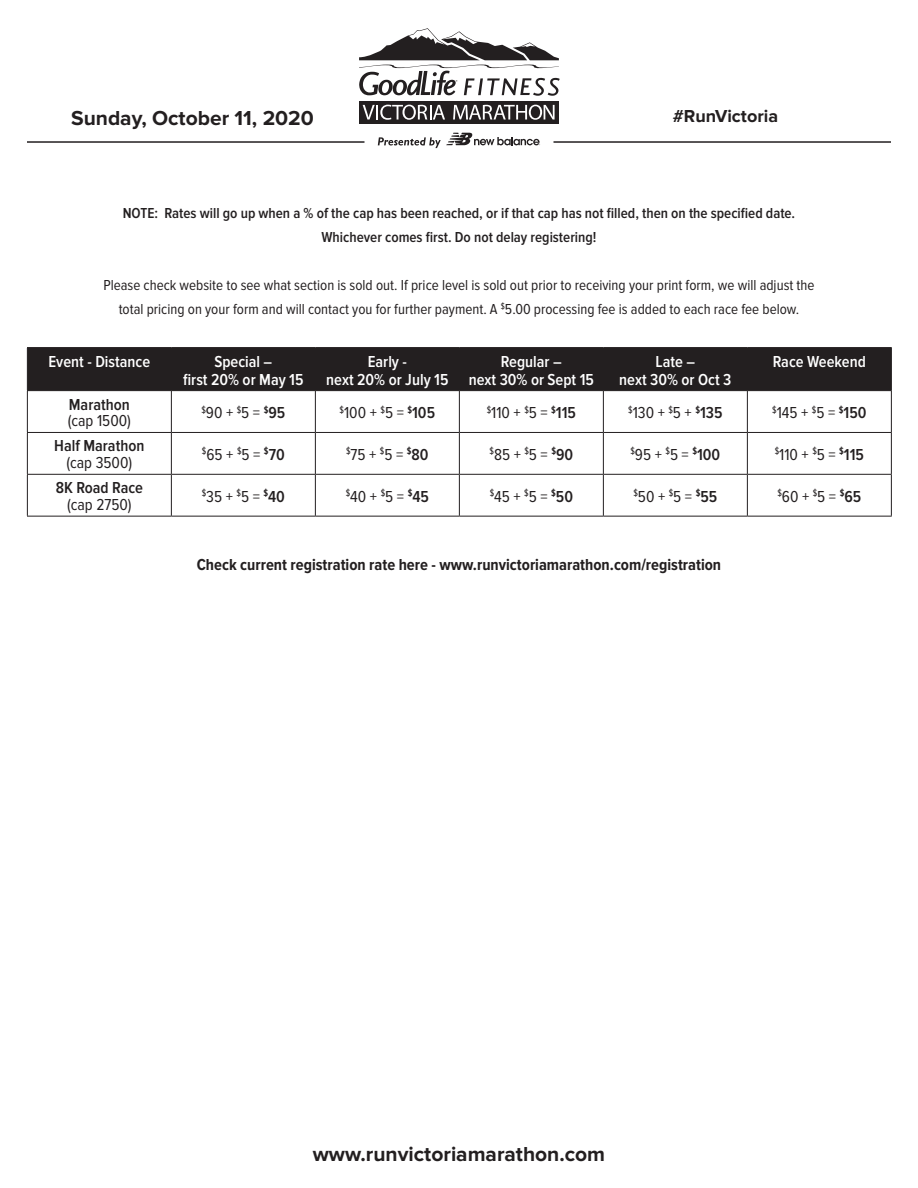
<style>
.page{position:relative;width:918px;height:1188px;background:#fff}
.page>*{position:absolute;margin:0;border:0;box-sizing:border-box;transform-origin:0 0}
.t1{font:700 21px "Proxima Nova";color:#231f20}
.t2{font:700 18px "Proxima Nova";color:#231f20}
.t3{font:16.5px "Proxima Nova Cond";color:#231f20}
.t4{font:600 16.5px/18px "Proxima Nova Cond";color:#fff;text-align:center}
.t5{font:700 16.5px "Proxima Nova Cond";color:#231f20}
.t6{font:600 16.5px "Proxima Nova Cond";color:#231f20}
.t7{font:15px/24px "Proxima Nova Cond";color:#231f20;text-align:center}
.t8{font:600 15px/24px "Proxima Nova Cond";color:#231f20;text-align:center}
.s1{font-weight:600}
</style>
<div class="page">
<div style="left:359px;top:101px;width:200px;height:22px;background:#231f20"></div>
<svg style="left:363px;top:105px;width:82px;height:15px"></svg>
<svg style="left:453px;top:105px;width:102px;height:15px"></svg>
<svg style="left:359px;top:28px;width:201px;height:68px"></svg>
<svg style="left:378px;top:133px;width:162px;height:15px"></svg>
<hr style="left:27px;top:141px;width:337px;height:2px;background:#231f20">
<hr style="left:554px;top:141px;width:337px;height:2px;background:#231f20">
<div style="left:28px;top:348px;width:863px;height:42px;background:#231f20"></div>
<hr style="left:27px;top:347px;width:144px;height:1px;background:#231f20">
<hr style="left:27px;top:348px;width:1px;height:42px;background:#231f20">
<hr style="left:171px;top:347px;width:144px;height:1px;background:#231f20">
<hr style="left:171px;top:348px;width:1px;height:42px;background:#231f20">
<hr style="left:315px;top:347px;width:144px;height:1px;background:#231f20">
<hr style="left:315px;top:348px;width:1px;height:42px;background:#231f20">
<hr style="left:459px;top:347px;width:144px;height:1px;background:#231f20">
<hr style="left:459px;top:348px;width:1px;height:42px;background:#231f20">
<hr style="left:603px;top:347px;width:144px;height:1px;background:#231f20">
<hr style="left:603px;top:348px;width:1px;height:42px;background:#231f20">
<hr style="left:747px;top:347px;width:145px;height:1px;background:#231f20">
<hr style="left:747px;top:348px;width:1px;height:42px;background:#231f20">
<hr style="left:891px;top:348px;width:1px;height:42px;background:#231f20">
<hr style="left:27px;top:390px;width:144px;height:1px;background:#231f20">
<hr style="left:171px;top:390px;width:144px;height:1px;background:#231f20">
<hr style="left:315px;top:390px;width:144px;height:1px;background:#231f20">
<hr style="left:459px;top:390px;width:144px;height:1px;background:#231f20">
<hr style="left:603px;top:390px;width:144px;height:1px;background:#231f20">
<hr style="left:747px;top:390px;width:145px;height:1px;background:#231f20">
<hr style="left:27px;top:391px;width:1px;height:41px;background:#231f20">
<hr style="left:171px;top:391px;width:1px;height:41px;background:#231f20">
<hr style="left:315px;top:391px;width:1px;height:41px;background:#231f20">
<hr style="left:459px;top:391px;width:1px;height:41px;background:#231f20">
<hr style="left:603px;top:391px;width:1px;height:41px;background:#231f20">
<hr style="left:747px;top:391px;width:1px;height:41px;background:#231f20">
<hr style="left:891px;top:391px;width:1px;height:41px;background:#231f20">
<hr style="left:27px;top:432px;width:144px;height:1px;background:#231f20">
<hr style="left:27px;top:433px;width:1px;height:41px;background:#231f20">
<hr style="left:171px;top:432px;width:144px;height:1px;background:#231f20">
<hr style="left:171px;top:433px;width:1px;height:41px;background:#231f20">
<hr style="left:315px;top:432px;width:144px;height:1px;background:#231f20">
<hr style="left:315px;top:433px;width:1px;height:41px;background:#231f20">
<hr style="left:459px;top:432px;width:144px;height:1px;background:#231f20">
<hr style="left:459px;top:433px;width:1px;height:41px;background:#231f20">
<hr style="left:603px;top:432px;width:144px;height:1px;background:#231f20">
<hr style="left:603px;top:433px;width:1px;height:41px;background:#231f20">
<hr style="left:747px;top:432px;width:145px;height:1px;background:#231f20">
<hr style="left:747px;top:433px;width:1px;height:41px;background:#231f20">
<hr style="left:891px;top:433px;width:1px;height:41px;background:#231f20">
<hr style="left:27px;top:474px;width:144px;height:1px;background:#231f20">
<hr style="left:27px;top:475px;width:1px;height:41px;background:#231f20">
<hr style="left:171px;top:474px;width:144px;height:1px;background:#231f20">
<hr style="left:171px;top:475px;width:1px;height:41px;background:#231f20">
<hr style="left:315px;top:474px;width:144px;height:1px;background:#231f20">
<hr style="left:315px;top:475px;width:1px;height:41px;background:#231f20">
<hr style="left:459px;top:474px;width:144px;height:1px;background:#231f20">
<hr style="left:459px;top:475px;width:1px;height:41px;background:#231f20">
<hr style="left:603px;top:474px;width:144px;height:1px;background:#231f20">
<hr style="left:603px;top:475px;width:1px;height:41px;background:#231f20">
<hr style="left:747px;top:474px;width:145px;height:1px;background:#231f20">
<hr style="left:747px;top:475px;width:1px;height:41px;background:#231f20">
<hr style="left:891px;top:475px;width:1px;height:41px;background:#231f20">
<hr style="left:27px;top:516px;width:144px;height:1px;background:#231f20">
<hr style="left:171px;top:516px;width:144px;height:1px;background:#231f20">
<hr style="left:315px;top:516px;width:144px;height:1px;background:#231f20">
<hr style="left:459px;top:516px;width:144px;height:1px;background:#231f20">
<hr style="left:603px;top:516px;width:144px;height:1px;background:#231f20">
<hr style="left:747px;top:516px;width:145px;height:1px;background:#231f20">
<h1 class="t1" style="left:71px;top:106px;width:244px">Sunday, October 11, 2020</h1>
<p class="t2" style="left:673px;top:106px;width:107px">#RunVictoria</p>
<p class="t8" style="left:123px;top:202px;width:674px">NOTE: Rates will go up when a % of the cap has been reached, or if that cap has not filled, then on the specified date.<br>Whichever comes first. Do not delay registering!</p>
<p class="t7" style="left:103px;top:273px;width:713px">Please check website to see what section is sold out. If price level is sold out prior to receiving your print form, we will adjust the total pricing on your form and will contact you for further payment. A <sup>$</sup>5.00 processing fee is added to each race fee below.</p>
<p class="t4" style="left:49px;top:353px;width:103px">Event - Distance</p>
<p class="t4" style="left:183px;top:353px;width:122px">Special –<br>first 20% or May 15</p>
<p class="t4" style="left:326px;top:353px;width:124px">Early -<br>next 20% or July 15</p>
<p class="t4" style="left:469px;top:353px;width:127px">Regular –<br>next 30% or Sept 15</p>
<p class="t4" style="left:619px;top:353px;width:114px">Late –<br>next 30% or Oct 3</p>
<p class="t4" style="left:773px;top:353px;width:95px">Race Weekend</p>
<p class="t6" style="left:69px;top:395px;width:62px">Marathon</p>
<p class="t3" style="left:68px;top:412px;width:65px">(cap 1500)</p>
<p class="t3" style="left:201px;top:403px;width:85px"><sup>$</sup>90 + <sup>$</sup>5 = <sup>$</sup><span class="s1">95</span></p>
<p class="t3" style="left:340px;top:403px;width:97px"><sup>$</sup>100 + <sup>$</sup>5 = <sup>$</sup><span class="s1">105</span></p>
<p class="t3" style="left:487px;top:403px;width:91px"><sup>$</sup>110 + <sup>$</sup>5 = <sup>$</sup><span class="s1">115</span></p>
<p class="t3" style="left:628px;top:403px;width:96px"><sup>$</sup>130 + <sup>$</sup>5 + <sup>$</sup><span class="s1">135</span></p>
<p class="t3" style="left:772px;top:403px;width:96px"><sup>$</sup>145 + <sup>$</sup>5 = <sup>$</sup><span class="s1">150</span></p>
<p class="t6" style="left:54px;top:437px;width:92px">Half Marathon</p>
<p class="t3" style="left:66px;top:454px;width:67px">(cap 3500)</p>
<p class="t6" style="left:56px;top:479px;width:89px">8K Road Race</p>
<p class="t3" style="left:67px;top:495px;width:66px">(cap 2750)</p>
<p class="t3" style="left:202px;top:445px;width:84px"><sup>$</sup>65 + <sup>$</sup>5 = <sup>$</sup><span class="s1">70</span></p>
<p class="t3" style="left:346px;top:445px;width:84px"><sup>$</sup>75 + <sup>$</sup>5 = <sup>$</sup><span class="s1">80</span></p>
<p class="t3" style="left:490px;top:445px;width:85px"><sup>$</sup>85 + <sup>$</sup>5 = <sup>$</sup><span class="s1">90</span></p>
<p class="t3" style="left:630px;top:445px;width:91px"><sup>$</sup>95 + <sup>$</sup>5 = <sup>$</sup><span class="s1">100</span></p>
<p class="t3" style="left:775px;top:445px;width:91px"><sup>$</sup>110 + <sup>$</sup>5 = <sup>$</sup><span class="s1">115</span></p>
<p class="t3" style="left:202px;top:487px;width:85px"><sup>$</sup>35 + <sup>$</sup>5 = <sup>$</sup><span class="s1">40</span></p>
<p class="t3" style="left:346px;top:487px;width:85px"><sup>$</sup>40 + <sup>$</sup>5 = <sup>$</sup><span class="s1">45</span></p>
<p class="t3" style="left:490px;top:487px;width:85px"><sup>$</sup>45 + <sup>$</sup>5 = <sup>$</sup><span class="s1">50</span></p>
<p class="t3" style="left:633px;top:487px;width:85px"><sup>$</sup>50 + <sup>$</sup>5 = <sup>$</sup><span class="s1">55</span></p>
<p class="t3" style="left:777px;top:487px;width:85px"><sup>$</sup>60 + <sup>$</sup>5 = <sup>$</sup><span class="s1">65</span></p>
<p class="t5" style="left:197px;top:556px;width:526px">Check current registration rate here - www.runvictoriamarathon.com/registration</p>
<h1 class="t1" style="left:313px;top:1141px;width:294px">www.runvictoriamarathon.com</h1>
</div>
